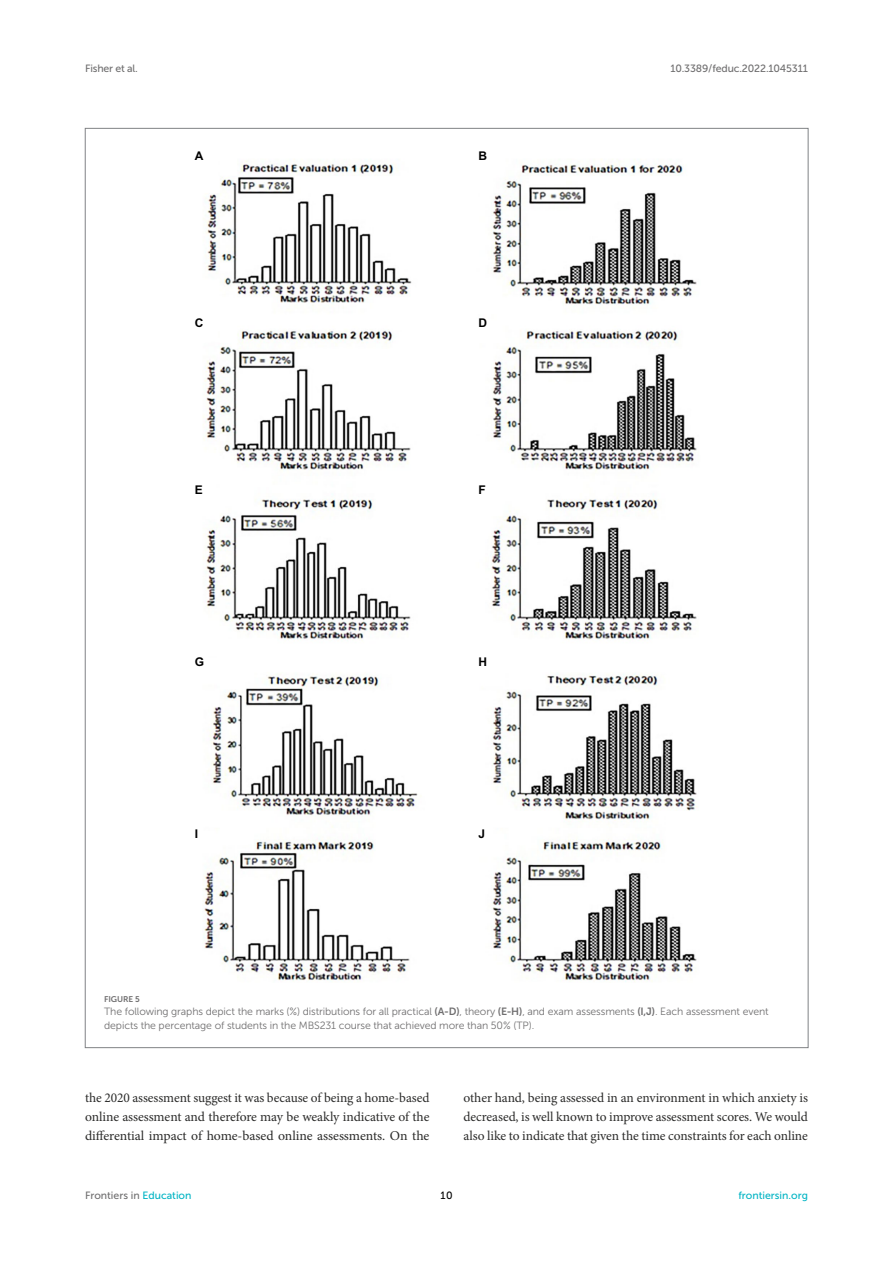
<style>
.page{position:relative;width:893px;height:1263px;background:#fff}
.page>*{position:absolute;margin:0;border:0;box-sizing:border-box;transform-origin:0 0}
.TEXT{font:13.5px/18.8px "Minion Pro";letter-spacing:-.005em;color:#2b2b2a;text-align:justify}
.t1{font:700 12px "Arial";color:#000}
.FIG_LEG{font:10.5px/13.5px "Museo Sans 300";letter-spacing:-.01em;color:#706f70}
.t2{font:10.5px "Museo Sans 500";letter-spacing:-.015em;color:#706f70}
.t3{font:10.5px "Museo Sans 500";color:#00b4c4}
.t4{font:10.5px "Museo Sans 500";color:#000}
.FIG_HD{font:8.25px "Museo Sans 700";letter-spacing:-.01em;color:#706f70}
.s1{font-family:"Museo Sans 700"}
.s2{color:#00b4c4}
</style>
<div class="page">
<img style="left:203px;top:159px;width:494px;height:823px">
<p class="t2" style="left:85px;top:63px;width:54px">Fisher et al.</p>
<p class="t2" style="left:670px;top:63px;width:139px">10.3389/feduc.2022.1045311</p>
<p class="t1" style="left:195px;top:147px;width:10px">A</p>
<p class="t1" style="left:478px;top:147px;width:10px">B</p>
<p class="t1" style="left:195px;top:314px;width:10px">C</p>
<p class="t1" style="left:478px;top:314px;width:10px">D</p>
<p class="t1" style="left:195px;top:481px;width:10px">E</p>
<p class="t1" style="left:478px;top:481px;width:9px">F</p>
<p class="t1" style="left:195px;top:654px;width:11px">G</p>
<p class="t1" style="left:478px;top:654px;width:10px">H</p>
<p class="t1" style="left:195px;top:825px;width:5px">I</p>
<p class="t1" style="left:478px;top:825px;width:8px">J</p>
<p class="FIG_HD" style="left:104px;top:994px;width:37px">FIGURE 5</p>
<p class="FIG_LEG" style="left:104px;top:1005px;width:666px">The following graphs depict the marks (%) distributions for all practical <span class="s1">(A-D)</span>, theory <span class="s1">(E-H)</span>, and exam assessments <span class="s1">(I,J)</span>. Each assessment event depicts the percentage of students in the MBS231 course that achieved more than 50% (TP).</p>
<p class="TEXT" style="left:85px;top:1088px;width:346px">the 2020 assessment suggest it was because of being a home-based online assessment and therefore may be weakly indicative of the differential impact of home-based online assessments. On the</p>
<p class="TEXT" style="left:463px;top:1088px;width:346px">other hand, being assessed in an environment in which anxiety is decreased, is well known to improve assessment scores. We would also like to indicate that given the time constraints for each online</p>
<p class="t2" style="left:85px;top:1190px;width:108px">Frontiers in <span class="s2">Education</span></p>
<p class="t4" style="left:440px;top:1190px;width:14px">10</p>
<p class="t3" style="left:738px;top:1190px;width:71px">frontiersin.org</p>
</div>
